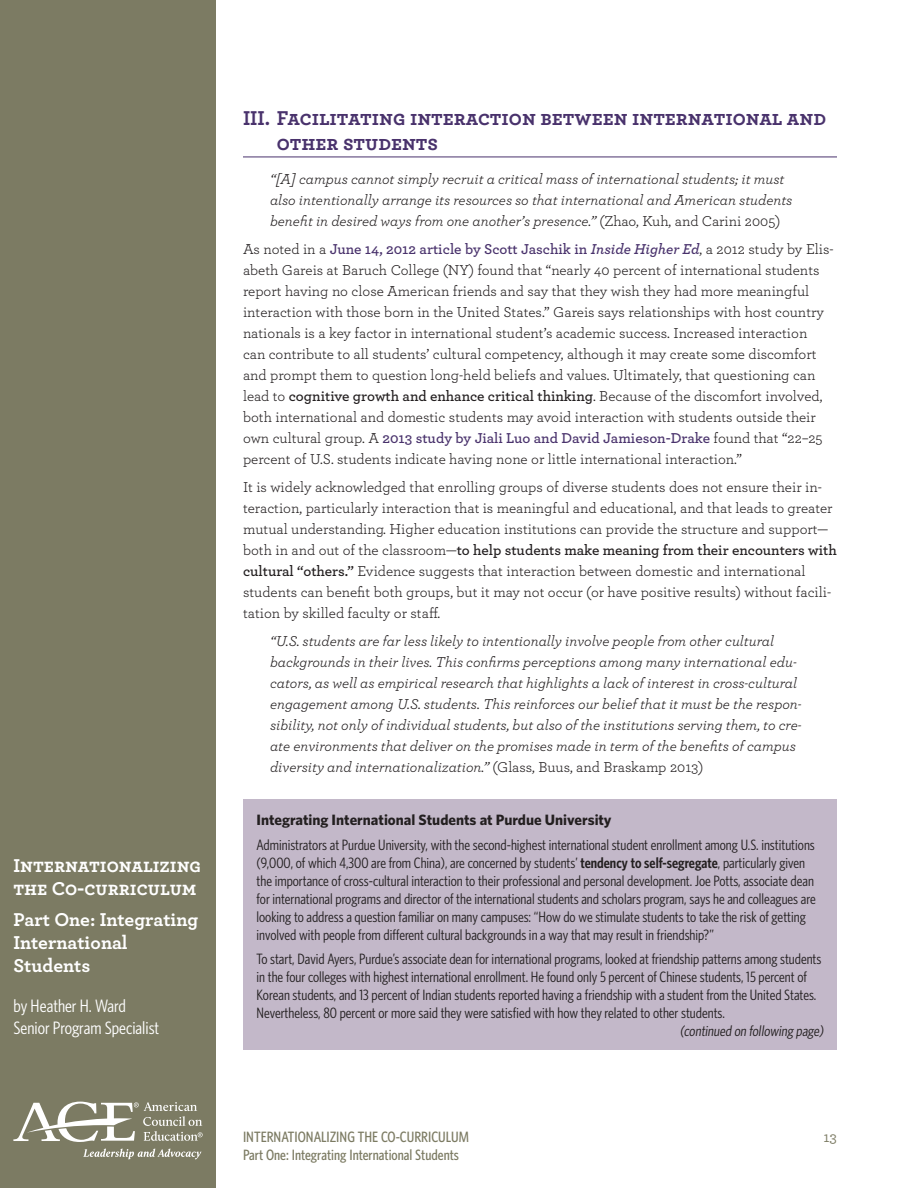
<style>
.page{position:relative;width:918px;height:1188px;background:#fff}
.page>*{position:absolute;margin:0;border:0;box-sizing:border-box;transform-origin:0 0}
.t1{font:700 21px/25.2px "Archer";color:#49326c}
.t2{font:700 19.5px/23.4px "Archer";color:#fff}
.t3{font:18px/22.5px "Whitney Condensed";color:#fff}
.t4{font:15px/21px "Archer";color:#231f20}
.t5{font:15px/18px "Whitney Condensed";color:#231f20}
.t6{font:italic 15px/21px "Archer";color:#231f20}
.t7{font:500 15px "Whitney Condensed";color:#7c7b63}
.t8{font:700 15px "Whitney";color:#231f20}
.t9{font:500 15px "Archer";color:#7c7b63}
.s1{font-style:normal}
.s2{font-weight:600;color:#49326c}
.s3{font-weight:600;font-style:italic;color:#49326c}
.s4{font-weight:600}
</style>
<div class="page">
<div style="left:0;top:0;width:216px;height:1188px;background:#7c7b63"></div>
<svg style="left:83px;top:1148px;width:118px;height:12px"></svg>
<svg style="left:13px;top:1102px;width:190px;height:40px"></svg>
<hr style="left:243px;top:157px;width:594px;height:1px;background:#49326c">
<div style="left:243px;top:800px;width:594px;height:250px;background:#c3b8c9"></div>
<h2 class="t2" style="left:13px;top:853px;width:189px">Internationalizing the Co-curriculum</h2>
<h2 class="t2" style="left:13px;top:906px;width:186px">Part One: Integrating<br>International<br>Students</h2>
<p class="t3" style="left:14px;top:994px;width:147px">by Heather H. Ward<br>Senior Program Specialist</p>
<h1 class="t1" style="left:277px;top:104px;width:551px;text-indent:-34px">III. Facilitating interaction between international and other students</h1>
<p class="t6" style="left:270px;top:168px;width:524px">“[A] campus cannot simply recruit a critical mass of international students; it must also intentionally arrange its resources so that international and American students benefit in desired ways from one another’s presence.” <span class="s1">(Zhao, Kuh, and Carini 2005)</span></p>
<p class="t4" style="left:243px;top:238px;width:592px">As noted in a <span class="s2">June 14, 2012 article by Scott Jaschik in</span> <span class="s3">Inside Higher Ed</span>, a 2012 study by Elis&shy;abeth Gareis at Baruch College (NY) found that “nearly 40 percent of international students report having no close American friends and say that they wish they had more meaningful interaction with those born in the United States.” Gareis says relationships with host country nationals is a key factor in international student’s academic success. Increased interaction can contribute to all students’ cultural competency, although it may create some discomfort and prompt them to question long-held beliefs and values. Ultimately, that questioning can lead to <span class="s4">cognitive growth and enhance critical thinking</span>. Because of the discomfort involved, both international and domestic students may avoid interaction with students outside their own cultural group. A <span class="s2">2013 study by Jiali Luo and David Jamieson-Drake</span> found that “22–25 percent of U.S. students indicate having none or little international interaction.”</p>
<p class="t4" style="left:243px;top:476px;width:595px">It is widely acknowledged that enrolling groups of diverse students does not ensure their in&shy;teraction, particularly interaction that is meaningful and educational, and that leads to greater mutual understanding. Higher education institutions can provide the structure and support— both in and out of the classroom—<span class="s4">to help students make meaning from their encounters with cultural “others.”</span> Evidence suggests that interaction between domestic and international students can benefit both groups, but it may not occur (or have positive results) without facili&shy;tation by skilled faculty or staff.</p>
<p class="t6" style="left:270px;top:629px;width:533px">“U.S. students are far less likely to intentionally involve people from other cultural backgrounds in their lives. This confirms perceptions among many international edu&shy;cators, as well as empirical research that highlights a lack of interest in cross-cultural engagement among U.S. students. This reinforces our belief that it must be the respon&shy;sibility, not only of individual students, but also of the institutions serving them, to cre&shy;ate environments that deliver on the promises made in term of the benefits of campus diversity and internationalization.” <span class="s1">(Glass, Buus, and Braskamp 2013)</span></p>
<p class="t8" style="left:256px;top:810px;width:357px">Integrating International Students at Purdue University</p>
<p class="t5" style="left:256px;top:835px;width:561px">Administrators at Purdue University, with the second-highest international student enrollment among U.S. institutions (9,000, of which 4,300 are from China), are concerned by students’ <span class="s4">tendency to self-segregate</span>, particularly given the importance of cross-cultural interaction to their professional and personal development. Joe Potts, associate dean for international programs and director of the international students and scholars program, says he and colleagues are looking to address a question familiar on many campuses: “How do we stimulate students to take the risk of getting involved with people from different cultural backgrounds in a way that may result in friendship?”</p>
<p class="t5" style="left:256px;top:950px;width:566px">To start, David Ayers, Purdue’s associate dean for international programs, looked at friendship patterns among students</p>
<p class="t5" style="left:256px;top:968px;width:552px">in the four colleges with highest international enrollment. He found only 5 percent of Chinese students, 15 percent of</p>
<p class="t5" style="left:256px;top:986px;width:561px">Korean students, and 13 percent of Indian students reported having a friendship with a student from the United States.</p>
<p class="t5" style="left:256px;top:1004px;width:470px">Nevertheless, 80 percent or more said they were satisfied with how they related to other students.</p>
<p class="t5" style="left:680px;top:1022px;width:148px">(continued on following page)</p>
<p class="t7" style="left:243px;top:1127px;width:227px">INTERNATIONALIZING THE CO-CURRICULUM</p>
<p class="t9" style="left:823px;top:1126px;width:15px">13</p>
<p class="t7" style="left:243px;top:1145px;width:217px">Part One: Integrating International Students</p>
</div>
